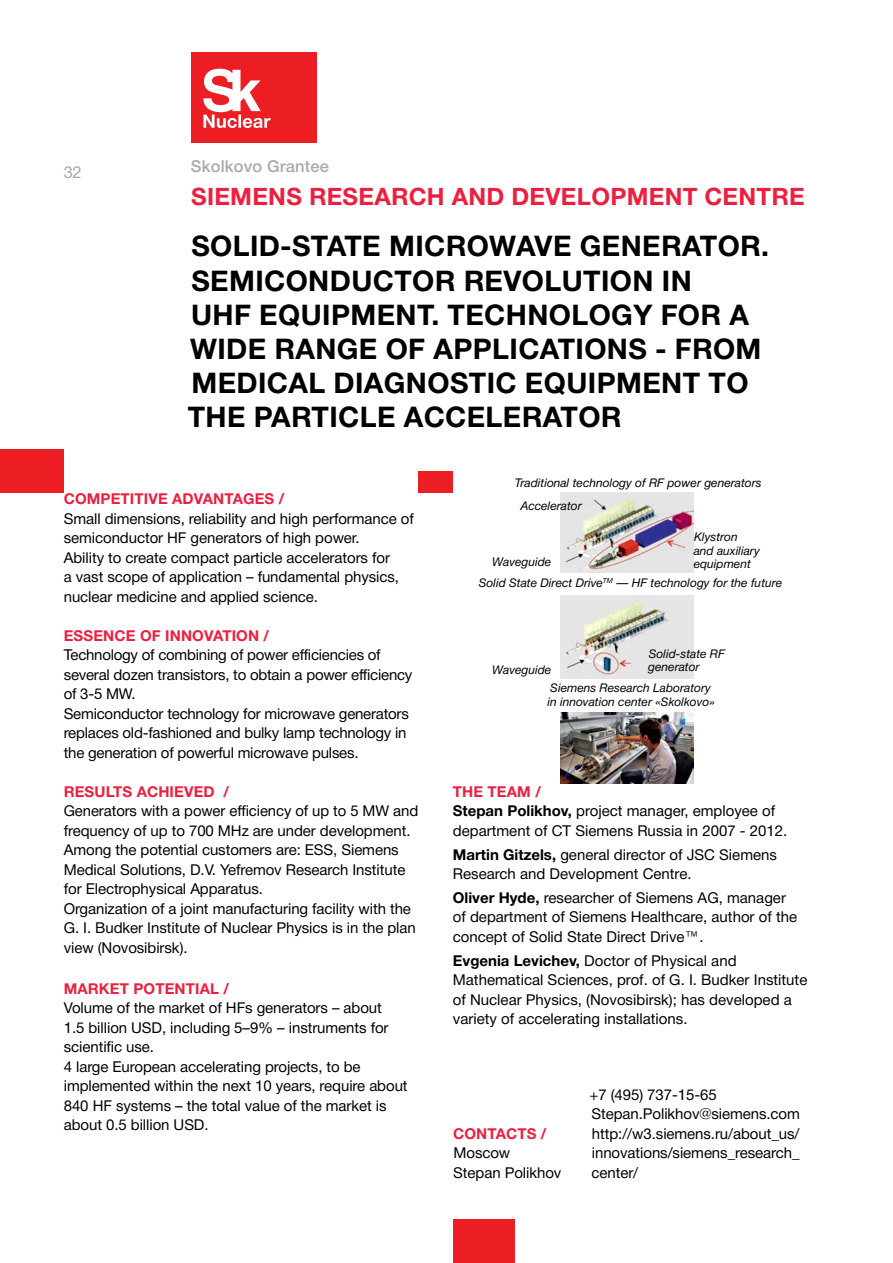
<style>
.page{position:relative;width:893px;height:1263px;background:#fff}
.page>*{position:absolute;margin:0;border:0;box-sizing:border-box;transform-origin:0 0}
.t1{font:700 28.5px "Helvetica Neue Cyr";letter-spacing:.015em;color:#000}
.t2{font:700 24px "Helvetica Neue Cyr";color:#ee1f3e}
.t3{font:500 16.5px "Helvetica Neue Cyr";letter-spacing:.01em;color:#a7a9ac}
.t4{font:16.5px "Helvetica Neue Cyr";color:#a7a9ac}
.t5{font:15px/19.5px "Helvetica Neue Cyr";letter-spacing:-.005em;color:#000}
.t6{font:700 15px "Helvetica Neue Cyr";letter-spacing:.01em;color:#ee1f3e}
.t7{font:italic 12px/13.5px "Helvetica Neue Cyr";color:#000}
.s1{font-weight:700;color:#ee1f3e}
.s2{font-weight:700}
</style>
<div class="page">
<div style="left:453px;top:1219px;width:61px;height:44px;background:#ed1d24"></div>
<div style="left:0;top:449px;width:64px;height:44px;background:#ed1d24"></div>
<div style="left:419px;top:471px;width:34px;height:22px;background:#ed1d24"></div>
<div style="left:191px;top:52px;width:126px;height:90px;background:#ed1d24"></div>
<svg style="left:203px;top:69px;width:67px;height:59px"></svg>
<img style="left:560px;top:493px;width:133px;height:80px">
<img style="left:560px;top:595px;width:133px;height:83px">
<img style="left:560px;top:712px;width:133px;height:72px">
<p class="t4" style="left:64px;top:163px;width:19px">32</p>
<p class="t3" style="left:191px;top:157px;width:140px">Skolkovo Grantee</p>
<h2 class="t2" style="left:191px;top:184px;width:33px">SIEMENS</h2>
<h2 class="t2" style="left:309px;top:184px;width:36px">RESEARCH</h2>
<h2 class="t2" style="left:452px;top:184px;width:19px">AND</h2>
<h2 class="t2" style="left:511px;top:184px;width:18px">DEVELOPMENT</h2>
<h2 class="t2" style="left:704px;top:184px;width:36px">CENTRE</h2>
<h1 class="t1" style="left:191px;top:231px;width:37px">SOLID</h1>
<h1 class="t1" style="left:280px;top:231px;width:49px">-STATE</h1>
<h1 class="t1" style="left:389px;top:231px;width:47px">MICROWAVE</h1>
<h1 class="t1" style="left:580px;top:231px;width:43px">GENERATOR</h1>
<h1 class="t1" style="left:761px;top:231px;width:9px">.</h1>
<h1 class="t1" style="left:191px;top:265px;width:41px">SEMICONDUCTOR</h1>
<h1 class="t1" style="left:464px;top:265px;width:20px">REVOLUTION</h1>
<h1 class="t1" style="left:662px;top:265px;width:14px">IN</h1>
<h1 class="t1" style="left:191px;top:299px;width:89px">UHF EQUIPMENT</h1>
<h1 class="t1" style="left:432px;top:299px;width:56px">. TECHNOLOGY</h1>
<h1 class="t1" style="left:661px;top:299px;width:21px">FOR</h1>
<h1 class="t1" style="left:729px;top:299px;width:18px">A</h1>
<h1 class="t1" style="left:190px;top:333px;width:20px">WIDE</h1>
<h1 class="t1" style="left:274px;top:333px;width:21px">RANGE</h1>
<h1 class="t1" style="left:386px;top:333px;width:67px">OF APPLICATIONS</h1>
<h1 class="t1" style="left:655px;top:333px;width:42px">- FROM</h1>
<h1 class="t1" style="left:191px;top:367px;width:20px">MEDICAL</h1>
<h1 class="t1" style="left:334px;top:367px;width:19px">DIAGNOSTIC</h1>
<h1 class="t1" style="left:525px;top:367px;width:21px">EQUIPMENT</h1>
<h1 class="t1" style="left:708px;top:367px;width:21px">TO</h1>
<h1 class="t1" style="left:188px;top:402px;width:20px">THE</h1>
<h1 class="t1" style="left:254px;top:402px;width:19px">PARTICLE</h1>
<h1 class="t1" style="left:404px;top:402px;width:21px">ACCELERATOR</h1>
<p class="t6" style="left:64px;top:490px;width:222px">COMPETITIVE ADVANTAGES /</p>
<p class="t5" style="left:64px;top:509px;width:352px">Small dimensions, reliability and high performance of semiconductor HF generators of high power.<br>Ability to create compact particle accelerators for<br>a vast scope of application – fundamental physics, nuclear medicine and applied science.</p>
<p class="t6" style="left:64px;top:627px;width:207px">ESSENCE OF INNOVATION /</p>
<p class="t5" style="left:64px;top:645px;width:350px">Technology of combining of power efficiencies of several dozen transistors, to obtain a power efficiency of 3-5 MW.<br>Semiconductor technology for microwave generators replaces old-fashioned and bulky lamp technology in the generation of powerful microwave pulses.</p>
<p class="t6" style="left:64px;top:783px;width:167px">RESULTS ACHIEVED /</p>
<p class="t5" style="left:64px;top:801px;width:356px">Generators with a power efficiency of up to 5 MW and frequency of up to 700 MHz are under development.<br>Among the potential customers are: ESS, Siemens Medical Solutions, D.V. Yefremov Research Institute for Electrophysical Apparatus.<br>Organization of a joint manufacturing facility with the G. I. Budker Institute of Nuclear Physics is in the plan view (Novosibirsk).</p>
<p class="t6" style="left:64px;top:980px;width:167px">MARKET POTENTIAL /</p>
<p class="t5" style="left:64px;top:998px;width:345px">Volume of the market of HFs generators – about<br>1.5 billion USD, including 5–9% – instruments for scientific use.<br>4 large European accelerating projects, to be implemented within the next 10 years, require about 840 HF systems – the total value of the market is about 0.5 billion USD.</p>
<p class="t7" style="left:520px;top:471px;width:243px;line-height:23.2px;text-indent:-6px">Traditional technology of RF power generators<br>Accelerator</p>
<p class="t7" style="left:492px;top:555px;width:61px">Waveguide</p>
<p class="t7" style="left:694px;top:530px;width:68px">Klystron and auxiliary equipment</p>
<p class="t7" style="left:479px;top:576px;width:305px">Solid State Direct Drive<sup>TM</sup> — HF technology for the future</p>
<p class="t7" style="left:492px;top:663px;width:61px">Waveguide</p>
<p class="t7" style="left:648px;top:647px;width:78px">Solid-state RF generator</p>
<p class="t7" style="left:547px;top:681px;width:169px">Siemens Research Laboratory in innovation center «Skolkovo»</p>
<p class="t5" style="left:453px;top:782px;width:336px"><span class="s1">THE TEAM /<br></span><span class="s2">STEPAN POLIKHOV,</span> project manager, employee of department of CT Siemens Russia in 2007 - 2012.</p>
<p class="t5" style="left:453px;top:845px;width:326px"><span class="s2">MARTIN GITZELS,</span> general director of JSC Siemens<br>Research and Development Centre.</p>
<p class="t5" style="left:453px;top:888px;width:346px"><span class="s2">OLIVER HYDE,</span> researcher of Siemens AG, manager of department of Siemens Healthcare, author of the concept of Solid State Direct Drive™.</p>
<p class="t5" style="left:453px;top:951px;width:356px"><span class="s2">EVGENIA LEVICHEV,</span> Doctor of Physical and Mathematical Sciences, prof. of G. I. Budker Institute of Nuclear Physics, (Novosibirsk); has developed a variety of accelerating installations.</p>
<p class="t6" style="left:453px;top:1125px;width:95px">CONTACTS /</p>
<p class="t5" style="left:453px;top:1143px;width:110px">Moscow<br>Stepan Polikhov</p>
<p class="t5" style="left:589px;top:1085px;width:212px">+7 (495) 737-15-65<br>Stepan.Polikhov@siemens.com http://w3.siemens.ru/about_us/ innovations/siemens_research_ center/</p>
</div>
